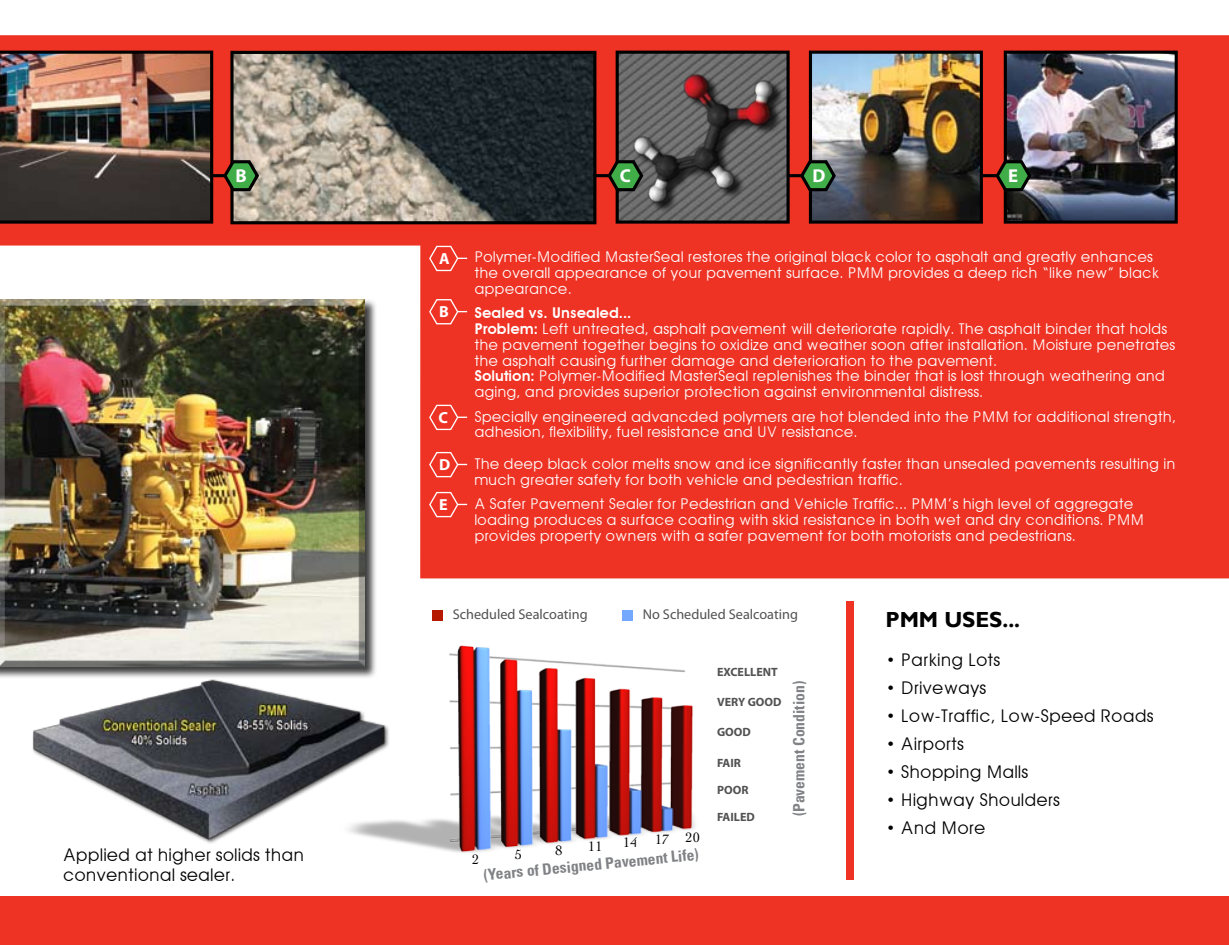
<style>
.page{position:relative;width:1229px;height:945px;background:#fff}
.page>*{position:absolute;margin:0;border:0;box-sizing:border-box;transform-origin:0 0}
.t1{font:700 21.88px "Gill Sans";color:#000}
.t2{font:700 18.72px "Myriad Pro";color:#fff}
.t3{font:17.5px/20.1px "Avant Garde";color:#000}
.t4{font:700 16.1px "Myriad Pro";color:#fff}
.t5{font:700 condensed 15.58px "Univers";color:#808285}
.t6{font:14.88px/15.8px "Avant Garde";color:#fff}
.t7{font:14.17px "Myriad Pro";color:#525252}
.t8{font:14.17px "Cochin";color:#000}
.t9{font:700 12.08px "Myriad Pro";color:#525252}
.s1{font-weight:600}
</style>
<div class="page">
<img style="left:420px;top:645px;width:275px;height:208px">
<div style="left:432px;top:610px;width:11px;height:11px;background:#b51a00"></div>
<div style="left:622px;top:610px;width:11px;height:11px;background:#74a7fe"></div>
<svg style="left:213px;top:35px;width:1015px;height:543px;background:#ee4033"></svg>
<div style="left:846px;top:601px;width:7px;height:279px;background:#ee3224"></div>
<div style="left:0;top:896px;width:1228px;height:49px;background:#ee3224"></div>
<div style="left:0;top:299px;width:377px;height:380px;background:#000;opacity:.75"></div>
<div style="left:0;top:299px;width:366px;height:369px;background:#000;opacity:.75"></div>
<svg style="left:428px;top:245px;width:39px;height:27px"></svg>
<svg style="left:428px;top:298px;width:39px;height:27px"></svg>
<svg style="left:428px;top:404px;width:39px;height:27px"></svg>
<svg style="left:428px;top:451px;width:39px;height:27px"></svg>
<svg style="left:428px;top:491px;width:39px;height:27px"></svg>
<img style="left:0;top:35px;width:213px;height:608px">
<img style="left:817px;top:55px;width:162px;height:165px">
<div style="left:809px;top:51px;width:174px;height:173px;border:3px solid #000"></div>
<img style="left:1007px;top:55px;width:166px;height:165px">
<div style="left:1003px;top:51px;width:174px;height:173px;border:3px solid #000"></div>
<svg style="left:817px;top:158px;width:20px;height:35px"></svg>
<svg style="left:993px;top:158px;width:40px;height:35px"></svg>
<img style="left:234px;top:55px;width:358px;height:165px">
<div style="left:230px;top:51px;width:366px;height:173px;border:3px solid #000"></div>
<svg style="left:221px;top:158px;width:41px;height:35px"></svg>
<img style="left:594px;top:35px;width:223px;height:207px">
<img style="left:0;top:643px;width:420px;height:203px">
<p class="t2" style="left:235px;top:164px;width:14px">BC</p>
<p class="t2" style="left:619px;top:164px;width:13px">C</p>
<p class="t2" style="left:812px;top:164px;width:15px">D</p>
<p class="t2" style="left:1008px;top:164px;width:11px">E</p>
<p class="t3" style="left:63px;top:844px;width:242px">Applied at higher solids than conventional sealer.</p>
<p class="t4" style="left:439px;top:248px;width:12px">A</p>
<p class="t4" style="left:439px;top:301px;width:11px">B</p>
<p class="t4" style="left:438px;top:407px;width:11px">C</p>
<p class="t4" style="left:439px;top:454px;width:13px">D</p>
<p class="t4" style="left:439px;top:494px;width:10px">E</p>
<p class="t6" style="left:474px;top:249px;width:686px">Polymer-Modified MasterSeal restores the original black color to asphalt and greatly enhances the overall appearance of your pavement surface. PMM provides a deep rich “like new” black appearance.</p>
<p class="t6" style="left:474px;top:305px;width:702px"><span class="s1">Sealed vs. Unsealed...<br>Problem:</span> Left untreated, asphalt pavement will deteriorate rapidly. The asphalt binder that holds the pavement together begins to oxidize and weather soon after installation. Moisture penetrates the asphalt causing further damage and deterioration to the pavement.<br><span class="s1">Solution:</span> Polymer-Modified MasterSeal replenishes the binder that is lost through weathering and aging, and provides superior protection against environmental distress.</p>
<p class="t6" style="left:474px;top:408px;width:703px">Specially engineered advancded polymers are hot blended into the PMM for additional strength, adhesion, flexibility, fuel resistance and UV resistance.</p>
<p class="t6" style="left:474px;top:456px;width:702px">The deep black color melts snow and ice significantly faster than unsealed pavements resulting in much greater safety for both vehicle and pedestrian traffic.</p>
<p class="t6" style="left:474px;top:496px;width:671px">A Safer Pavement Sealer for Pedestrian and Vehicle Traffic... PMM’s high level of aggregate loading produces a surface coating with skid resistance in both wet and dry conditions. PMM provides property owners with a safer pavement for both motorists and pedestrians.</p>
<p class="t7" style="left:453px;top:606px;width:137px">Scheduled Sealcoating</p>
<p class="t7" style="left:642px;top:606px;width:157px">No Scheduled Sealcoating</p>
<p class="t8" style="left:472px;top:851px;width:9px">2</p>
<p class="t8" style="left:515px;top:846px;width:9px">5</p>
<p class="t8" style="left:555px;top:842px;width:9px">8</p>
<p class="t8" style="left:588px;top:839px;width:16px">11</p>
<p class="t8" style="left:623px;top:831px;width:78px">14 17 20</p>
<p class="t5" style="left:483px;top:866px;width:217px;rotate:-6deg">(Years of Designed Pavement Life)</p>
<p class="t9" style="left:717px;top:664px;width:62px">EXCELLENT</p>
<p class="t9" style="left:717px;top:694px;width:66px">VERY GOOD</p>
<p class="t9" style="left:717px;top:724px;width:35px">GOOD</p>
<p class="t9" style="left:717px;top:755px;width:26px">FAIR</p>
<p class="t9" style="left:717px;top:782px;width:33px">POOR</p>
<p class="t9" style="left:717px;top:809px;width:39px">FAILED</p>
<p class="t5" style="left:789px;top:816px;width:137px;rotate:-90deg">(Pavement Condition)</p>
<h1 class="t1" style="left:885px;top:606px;width:136px">PMM USES...</h1>
<p class="t3" style="left:885px;top:649px;width:116px">• Parking Lots</p>
<p class="t3" style="left:885px;top:677px;width:102px">• Driveways</p>
<p class="t3" style="left:885px;top:705px;width:270px">• Low-Traffic, Low-Speed Roads</p>
<p class="t3" style="left:885px;top:733px;width:80px">• Airports</p>
<p class="t3" style="left:885px;top:761px;width:144px">• Shopping Malls</p>
<p class="t3" style="left:885px;top:789px;width:176px">• Highway Shoulders</p>
<p class="t3" style="left:885px;top:817px;width:102px">• And More</p>
</div>
